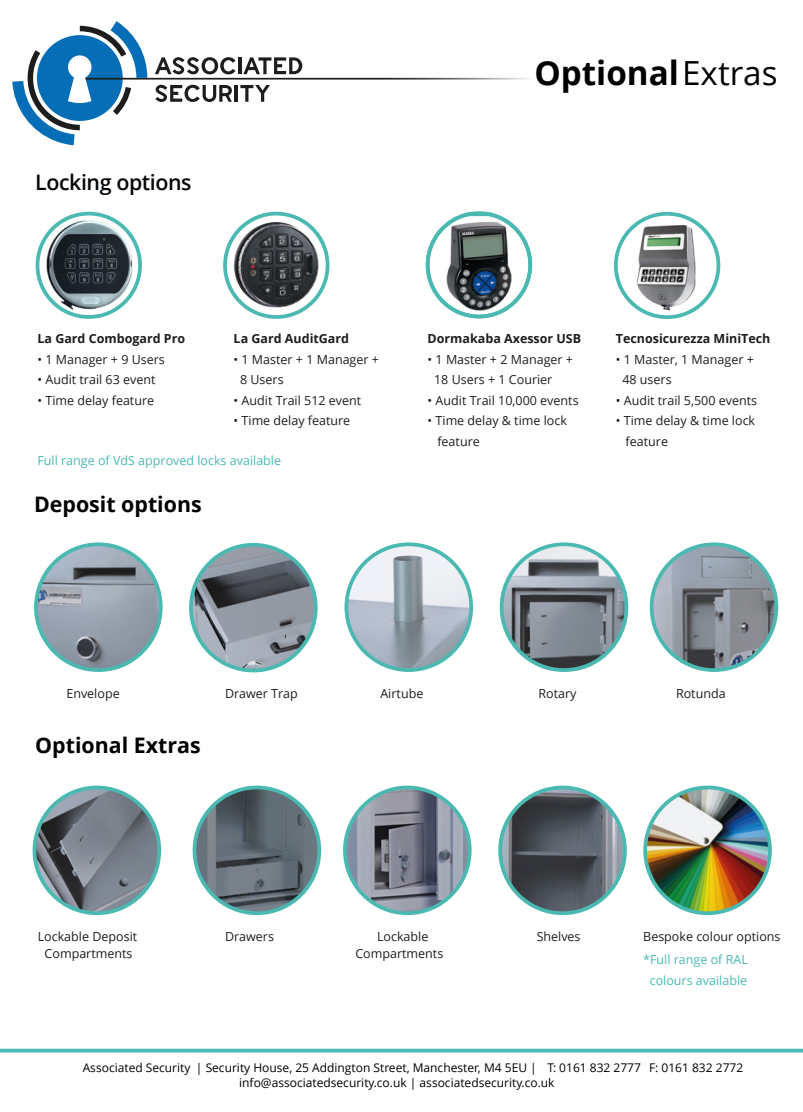
<style>
.page{position:relative;width:803px;height:1112px;background:#fff}
.page>*{position:absolute;margin:0;border:0;box-sizing:border-box;transform-origin:0 0}
.t1{font:700 33.25px "Open Sans";color:#010101}
.t2{font:700 21.38px "Open Sans";color:#000}
.t3{font:600 21.38px "Open Sans";letter-spacing:-.02em;color:#05080b}
.t4{font:12.5px/20.5px "Open Sans";color:#1d1d1b}
.t5{font:700 12.5px "Open Sans";color:#1d1d1b}
.t6{font:12.5px/20.5px "Open Sans";color:#49b9b3;text-align:center}
.t7{font:12px/15px "Open Sans";color:#000}
.s1{font-weight:400}
</style>
<div class="page">
<svg style="left:12px;top:21px;width:517px;height:124px"></svg>
<svg style="left:616px;top:214px;width:102px;height:103px"></svg>
<img style="left:622px;top:218px;width:93px;height:94px">
<div style="left:614px;top:212px;width:106px;height:107px;border:4px solid #4ab9b2;border-radius:50%"></div>
<img style="left:39px;top:213px;width:101px;height:101px">
<div style="left:36px;top:212px;width:106px;height:107px;border:4px solid #4ab9b2;border-radius:50%"></div>
<div style="left:223px;top:212px;width:106px;height:107px;border:4px solid #4ab9b2;border-radius:50%"></div>
<img style="left:234px;top:222px;width:85px;height:86px;border-radius:43px">
<img style="left:195px;top:790px;width:125px;height:122px">
<img style="left:501px;top:790px;width:124px;height:122px">
<img style="left:645px;top:788px;width:125px;height:124px;border-radius:62px">
<img style="left:652px;top:546px;width:124px;height:124px">
<img style="left:502px;top:546px;width:124px;height:124px">
<img style="left:37px;top:545px;width:124px;height:125px">
<div style="left:34px;top:542px;width:129px;height:129px;border:4px solid #4ab9b2;border-radius:50%"></div>
<div style="left:650px;top:542px;width:128px;height:129px;border:4px solid #4ab9b2;border-radius:50%"></div>
<svg style="left:425px;top:211px;width:108px;height:108px"></svg>
<div style="left:426px;top:211px;width:106px;height:107px;border:4px solid #4ab9b2;border-radius:50%"></div>
<img style="left:34px;top:790px;width:125px;height:123px">
<div style="left:33px;top:785px;width:128px;height:129px;border:4px solid #4ab9b2;border-radius:50%"></div>
<div style="left:193px;top:785px;width:128px;height:129px;border:4px solid #4ab9b2;border-radius:50%"></div>
<img style="left:191px;top:547px;width:125px;height:123px">
<div style="left:189px;top:542px;width:129px;height:130px;border:4px solid #4ab9b2;border-radius:50%"></div>
<img style="left:345px;top:790px;width:125px;height:123px">
<div style="left:343px;top:785px;width:129px;height:129px;border:4px solid #4ab9b2;border-radius:50%"></div>
<div style="left:643px;top:785px;width:129px;height:129px;border:4px solid #4ab9b2;border-radius:50%"></div>
<div style="left:500px;top:542px;width:128px;height:129px;border:4px solid #4ab9b2;border-radius:50%"></div>
<img style="left:346px;top:545px;width:125px;height:125px">
<div style="left:344px;top:542px;width:129px;height:129px;border:4px solid #4ab9b2;border-radius:50%"></div>
<div style="left:498px;top:785px;width:129px;height:129px;border:4px solid #4ab9b2;border-radius:50%"></div>
<svg style="left:0;top:1048px;width:803px;height:4px;fill:#48b9b3"></svg>
<h2 class="t3" style="left:35px;top:167px;width:158px">Locking options</h2>
<h1 class="t1" style="left:534px;top:49px;width:245px">Optional <span class="s1">Extras</span></h1>
<p class="t5" style="left:38px;top:330px;width:149px">La Gard Combogard Pro</p>
<p class="t4" style="left:38px;top:348px;width:129px">• 1 Manager + 9 Users</p>
<p class="t4" style="left:38px;top:369px;width:119px">• Audit trail 63 event</p>
<p class="t4" style="left:38px;top:389px;width:118px">• Time delay feature</p>
<p class="t5" style="left:234px;top:330px;width:117px">La Gard AuditGard</p>
<p class="t4" style="left:240px;top:348px;width:140px;text-indent:-6px">• 1 Master + 1 Manager +<br>8 Users</p>
<p class="t4" style="left:234px;top:389px;width:129px">• Audit Trail 512 event</p>
<p class="t4" style="left:234px;top:410px;width:118px">• Time delay feature</p>
<p class="t6" style="left:38px;top:450px;width:245px">Full range of VdS approved locks available</p>
<h2 class="t2" style="left:34px;top:489px;width:169px">Deposit options</h2>
<p class="t5" style="left:428px;top:330px;width:155px">Dormakaba Axessor USB</p>
<p class="t4" style="left:434px;top:348px;width:140px;text-indent:-7px">• 1 Master + 2 Manager +<br>18 Users + 1 Courier</p>
<p class="t4" style="left:428px;top:389px;width:152px">• Audit Trail 10,000 events</p>
<p class="t4" style="left:437px;top:410px;width:131px;text-indent:-10px">• Time delay &amp; time lock feature</p>
<p class="t5" style="left:616px;top:330px;width:156px">Tecnosicurezza MiniTech</p>
<p class="t4" style="left:622px;top:348px;width:133px;text-indent:-7px">• 1 Master, 1 Manager +<br>48 users</p>
<p class="t4" style="left:616px;top:389px;width:143px">• Audit trail 5,500 events</p>
<p class="t4" style="left:625px;top:410px;width:131px;text-indent:-10px">• Time delay &amp; time lock feature</p>
<p class="t4" style="left:66px;top:683px;width:55px">Envelope</p>
<p class="t4" style="left:225px;top:683px;width:74px">Drawer Trap</p>
<p class="t4" style="left:380px;top:683px;width:44px">Airtube</p>
<p class="t4" style="left:538px;top:683px;width:40px">Rotary</p>
<p class="t4" style="left:676px;top:683px;width:51px">Rotunda</p>
<h2 class="t2" style="left:35px;top:730px;width:167px">Optional Extras</h2>
<p class="t4" style="left:38px;top:927px;width:101px;line-height:16.5px;text-align:center">Lockable Deposit<br>Compartments</p>
<p class="t4" style="left:225px;top:925px;width:50px">Drawers</p>
<p class="t4" style="left:355px;top:927px;width:89px;line-height:16.5px;text-align:center">Lockable<br>Compartments</p>
<p class="t4" style="left:537px;top:925px;width:45px">Shelves</p>
<p class="t4" style="left:643px;top:925px;width:139px">Bespoke colour options</p>
<p class="t6" style="left:643px;top:948px;width:106px">*Full range of RAL colours available</p>
<p class="t7" style="left:239px;top:1059px;width:505px;text-indent:-156px">Associated Security | Security House, 25 Addington Street, Manchester, M4 5EU | T: 0161 832 2777 F: 0161 832 2772 info@associatedsecurity.co.uk | associatedsecurity.co.uk</p>
</div>
